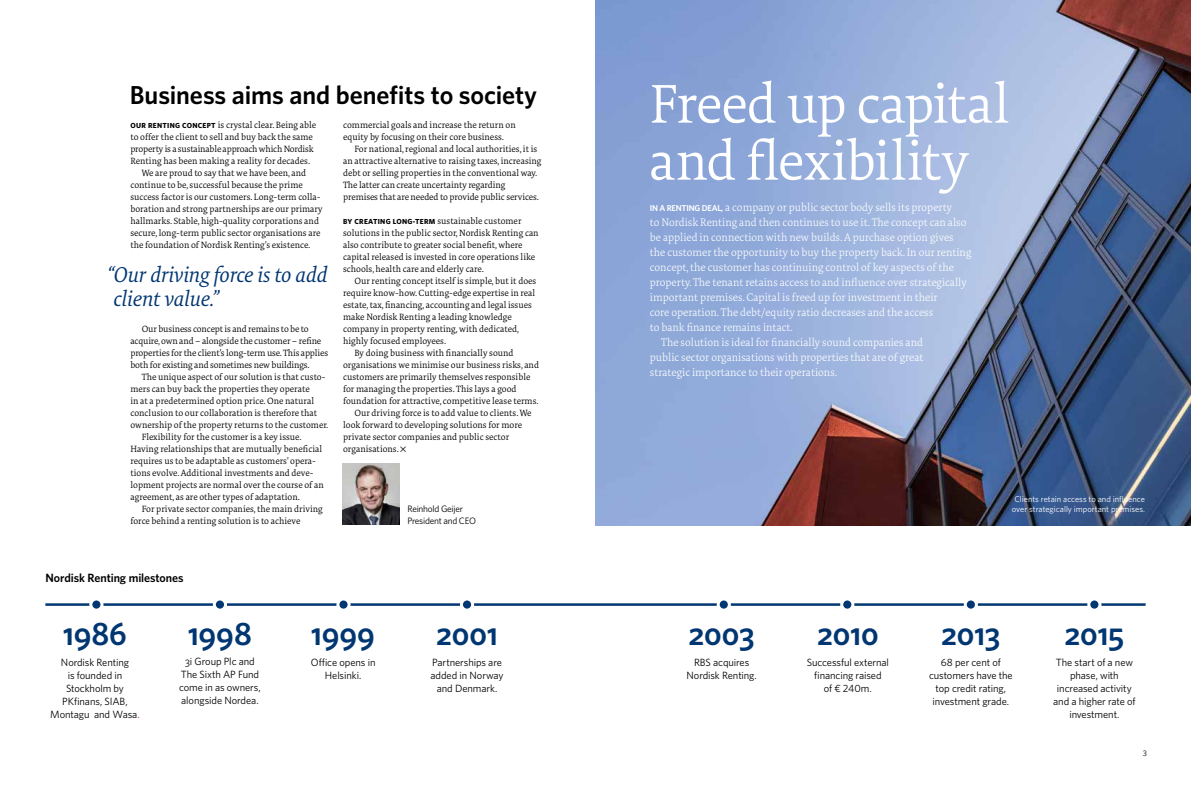
<style>
.page{position:relative;width:1191px;height:794px;background:#fff}
.page>*{position:absolute;margin:0;border:0;box-sizing:border-box;transform-origin:0 0}
.t1{font:300 56px/57px "Tundra OT";letter-spacing:-.015em;color:#fff}
.t2{font:600 32px "Whitney";letter-spacing:-.005em;color:#003671}
.t3{font:600 26px "Whitney";letter-spacing:-.005em;color:#000}
.t4{font:italic 300 22px/24px "Tundra OT";letter-spacing:-.005em;color:#003671}
.t5{font:600 12px "Whitney";letter-spacing:-.01em;color:#000}
.t6{font:300 expanded 11.2px "Tundra OT";color:#fff}
.t7{font:10.5px/13px "Whitney";letter-spacing:-.01em;color:#000;text-align:center}
.t8{font:300 9.3px/12px "Tundra OT";color:#000}
.t9{font:300 9.3px "Tundra OT";letter-spacing:-.02em;color:#000}
.t10{font:9.3px/12px "Whitney";letter-spacing:-.025em;color:#000}
.t11{font:8.5px/10px "Whitney";color:#fff}
.t12{font:8px "Whitney";color:#000}
.t13{font:700 7.3px "Whitney";letter-spacing:.04em;color:#000}
.s1{font-family:"Whitney";font-weight:700;font-size:7.3px}
.s2{font-family:"Tundra OT";font-weight:300;font-size:9.3px}
.s3{color:#e6007d}
.s4{font-family:"Whitney";font-weight:600;font-stretch:normal;font-size:8.5px}
</style>
<div class="page">
<img style="left:595px;top:0;width:596px;height:525px">
<img style="left:343px;top:463px;width:56px;height:62px">
<hr style="left:45px;top:603px;width:1100px;height:3px;background:#003671">
<div style="left:841px;top:599px;width:12px;height:11px;background:#003671;border-radius:50%"></div>
<div style="left:840px;top:597px;width:14px;height:14px;border:3px solid #fff;border-radius:50%"></div>
<div style="left:965px;top:599px;width:11px;height:11px;background:#003671;border-radius:50%"></div>
<div style="left:963px;top:597px;width:15px;height:14px;border:3px solid #fff;border-radius:50%"></div>
<div style="left:718px;top:599px;width:11px;height:11px;background:#003671;border-radius:50%"></div>
<div style="left:716px;top:597px;width:15px;height:14px;border:3px solid #fff;border-radius:50%"></div>
<div style="left:1088px;top:599px;width:12px;height:11px;background:#003671;border-radius:50%"></div>
<div style="left:1087px;top:597px;width:14px;height:14px;border:3px solid #fff;border-radius:50%"></div>
<div style="left:214px;top:599px;width:11px;height:11px;background:#003671;border-radius:50%"></div>
<div style="left:213px;top:597px;width:14px;height:14px;border:3px solid #fff;border-radius:50%"></div>
<div style="left:338px;top:599px;width:11px;height:11px;background:#003671;border-radius:50%"></div>
<div style="left:336px;top:597px;width:14px;height:14px;border:3px solid #fff;border-radius:50%"></div>
<div style="left:91px;top:599px;width:11px;height:11px;background:#003671;border-radius:50%"></div>
<div style="left:89px;top:597px;width:14px;height:14px;border:3px solid #fff;border-radius:50%"></div>
<div style="left:461px;top:599px;width:11px;height:11px;background:#003671;border-radius:50%"></div>
<div style="left:460px;top:597px;width:14px;height:14px;border:3px solid #fff;border-radius:50%"></div>
<h3 class="t3" style="left:130px;top:77px;width:409px">Business aims and benefits to society</h3>
<p class="t8" style="left:130px;top:119px;width:187px"><span class="s1">OUR RENTING CONCEPT</span> is crystal clear. Being able</p>
<p class="t8" style="left:130px;top:131px;width:184px">to offer the client to sell and buy back the same</p>
<p class="t9" style="left:130px;top:144px;width:185px">property is a sustainable approach which Nordisk</p>
<p class="t8" style="left:130px;top:155px;width:181px">Renting has been making a reality for decades.</p>
<p class="t8" style="left:142px;top:167px;width:166px">We are proud to say that we have been, and</p>
<p class="t8" style="left:130px;top:179px;width:174px">continue to be, successful because the prime</p>
<p class="t8" style="left:130px;top:191px;width:192px">success factor is our customers. Long-term colla-</p>
<p class="t8" style="left:130px;top:203px;width:194px">boration and strong partnerships are our primary</p>
<p class="t8" style="left:130px;top:215px;width:190px">hallmarks. Stable, high-quality corporations and</p>
<p class="t8" style="left:130px;top:227px;width:191px">secure, long-term public sector organisations are</p>
<p class="t8" style="left:130px;top:239px;width:181px">the foundation of Nordisk Renting’s existence.</p>
<h3 class="t4" style="left:108px;top:263px;width:221px">“Our driving force is to add client value.”</h3>
<p class="t8" style="left:130px;top:323px;width:199px;text-indent:11px">Our business concept is and remains to be to acquire, own and – alongside the customer – refine properties for the client’s long-term use. This applies both for existing and sometimes new buildings.</p>
<p class="t8" style="left:142px;top:371px;width:185px">The unique aspect of our solution is that custo-</p>
<p class="t8" style="left:130px;top:383px;width:181px">mers can buy back the properties they operate</p>
<p class="t8" style="left:130px;top:395px;width:185px">in at a predetermined option price. One natural</p>
<p class="t8" style="left:130px;top:407px;width:188px">conclusion to our collaboration is therefore that</p>
<p class="t8" style="left:130px;top:419px;width:199px">ownership of the property returns to the customer.</p>
<p class="t8" style="left:142px;top:431px;width:161px">Flexibility for the customer is a key issue.</p>
<p class="t8" style="left:130px;top:443px;width:193px">Having relationships that are mutually beneficial</p>
<p class="t8" style="left:130px;top:455px;width:187px">requires us to be adaptable as customers’ opera-</p>
<p class="t8" style="left:130px;top:467px;width:185px">tions evolve. Additional investments and deve-</p>
<p class="t8" style="left:130px;top:479px;width:195px">lopment projects are normal over the course of an</p>
<p class="t8" style="left:130px;top:491px;width:171px">agreement, as are other types of adaptation.</p>
<p class="t8" style="left:142px;top:503px;width:183px">For private sector companies, the main driving</p>
<p class="t8" style="left:130px;top:515px;width:171px">force behind a renting solution is to achieve</p>
<p class="t8" style="left:343px;top:119px;width:174px">commercial goals and increase the return on equity by focusing on their core business.</p>
<p class="t8" style="left:343px;top:143px;width:200px;text-indent:11px">For national, regional and local authorities, it is an attractive alternative to raising taxes, increasing debt or selling properties in the conventional way.<br>The latter can create uncertainty regarding premises that are needed to provide public services.</p>
<p class="t13" style="left:343px;top:216px;width:180px">BY CREATING LONG-TERM <span class="s2">sustainable customer</span></p>
<p class="t8" style="left:343px;top:227px;width:197px">solutions in the public sector, Nordisk Renting can also contribute to greater social benefit, where capital released is invested in core operations like schools, health care and elderly care.</p>
<p class="t8" style="left:354px;top:275px;width:183px">Our renting concept itself is simple, but it does</p>
<p class="t8" style="left:343px;top:287px;width:194px">require know-how. Cutting-edge expertise in real</p>
<p class="t8" style="left:343px;top:299px;width:190px">estate, tax, financing, accounting and legal issues</p>
<p class="t8" style="left:343px;top:311px;width:170px">make Nordisk Renting a leading knowledge</p>
<p class="t8" style="left:343px;top:323px;width:178px">company in property renting, with dedicated,</p>
<p class="t8" style="left:343px;top:335px;width:105px">highly focused employees.</p>
<p class="t8" style="left:354px;top:347px;width:161px">By doing business with financially sound</p>
<p class="t8" style="left:343px;top:359px;width:197px">organisations we minimise our business risks, and</p>
<p class="t8" style="left:343px;top:371px;width:189px">customers are primarily themselves responsible</p>
<p class="t8" style="left:343px;top:383px;width:175px">for managing the properties. This lays a good</p>
<p class="t8" style="left:343px;top:395px;width:197px">foundation for attractive, competitive lease terms.</p>
<p class="t8" style="left:354px;top:407px;width:179px">Our driving force is to add value to clients. We</p>
<p class="t8" style="left:343px;top:419px;width:180px">look forward to developing solutions for more</p>
<p class="t8" style="left:343px;top:431px;width:168px">private sector companies and public sector</p>
<p class="t8" style="left:343px;top:443px;width:65px">organisations. ✕</p>
<p class="t10" style="left:407px;top:502px;width:70px">Reinhold Geijer<br>President and CEO</p>
<p class="t5" style="left:45px;top:569px;width:140px">Nordisk Renting milestones</p>
<h2 class="t2" style="left:63px;top:612px;width:65px">1986</h2>
<p class="t7" style="left:50px;top:655px;width:91px">Nordisk Renting<br>is founded in<br>Stockholm by<br>PKfinans, SIAB,<br>Montagu and Wasa<span class="s3">.</span></p>
<h2 class="t2" style="left:188px;top:612px;width:65px">1998</h2>
<p class="t7" style="left:179px;top:654px;width:83px">3i Group Plc and<br>The Sixth AP Fund come in as owners, alongside Nordea.</p>
<h2 class="t2" style="left:311px;top:612px;width:65px">1999</h2>
<p class="t7" style="left:311px;top:655px;width:66px">Office opens in<br>Helsinki.</p>
<h2 class="t2" style="left:436px;top:612px;width:63px">2001</h2>
<p class="t7" style="left:430px;top:655px;width:74px">Partnerships are added in Norway and Denmark.</p>
<h1 class="t1" style="left:649px;top:78px;width:362px">Freed up capital and flexibility</h1>
<p class="t6" style="left:650px;top:201px;width:304px"><span class="s4">IN A RENTING DEAL,</span> a company or public sector body sells its property</p>
<p class="t6" style="left:650px;top:216px;width:318px">to Nordisk Renting and then continues to use it. The concept can also</p>
<p class="t6" style="left:650px;top:231px;width:305px">be applied in connection with new builds. A purchase option gives</p>
<p class="t6" style="left:650px;top:246px;width:323px">the customer the opportunity to buy the property back. In our renting</p>
<p class="t6" style="left:650px;top:261px;width:305px">concept, the customer has continuing control of key aspects of the</p>
<p class="t6" style="left:650px;top:276px;width:318px">property. The tenant retains access to and influence over strategically</p>
<p class="t6" style="left:650px;top:291px;width:289px">important premises. Capital is freed up for investment in their</p>
<p class="t6" style="left:650px;top:306px;width:285px">core operation. The debt/equity ratio decreases and the access</p>
<p class="t6" style="left:650px;top:321px;width:145px">to bank finance remains intact.</p>
<p class="t6" style="left:661px;top:336px;width:263px">The solution is ideal for financially sound companies and</p>
<p class="t6" style="left:650px;top:351px;width:275px">public sector organisations with properties that are of great</p>
<p class="t6" style="left:650px;top:366px;width:189px">strategic importance to their operations.</p>
<p class="t11" style="left:1012px;top:494px;width:134px">Clients retain access to and influence over strategically important premises.</p>
<h2 class="t2" style="left:688px;top:612px;width:68px">2003</h2>
<p class="t7" style="left:686px;top:655px;width:72px">RBS acquires<br>Nordisk Renting.</p>
<h2 class="t2" style="left:817px;top:612px;width:63px">2010</h2>
<p class="t7" style="left:806px;top:655px;width:84px">Successful external financing raised<br>of € 240m.</p>
<h2 class="t2" style="left:941px;top:612px;width:61px">2013</h2>
<p class="t7" style="left:929px;top:655px;width:85px">68 per cent of customers have the top credit rating, investment grade.</p>
<h2 class="t2" style="left:1064px;top:612px;width:61px">2015</h2>
<p class="t7" style="left:1053px;top:655px;width:84px">The start of a new phase, with increased activity and a higher rate of investment.</p>
<p class="t12" style="left:1142px;top:747px;width:6px">3</p>
</div>
